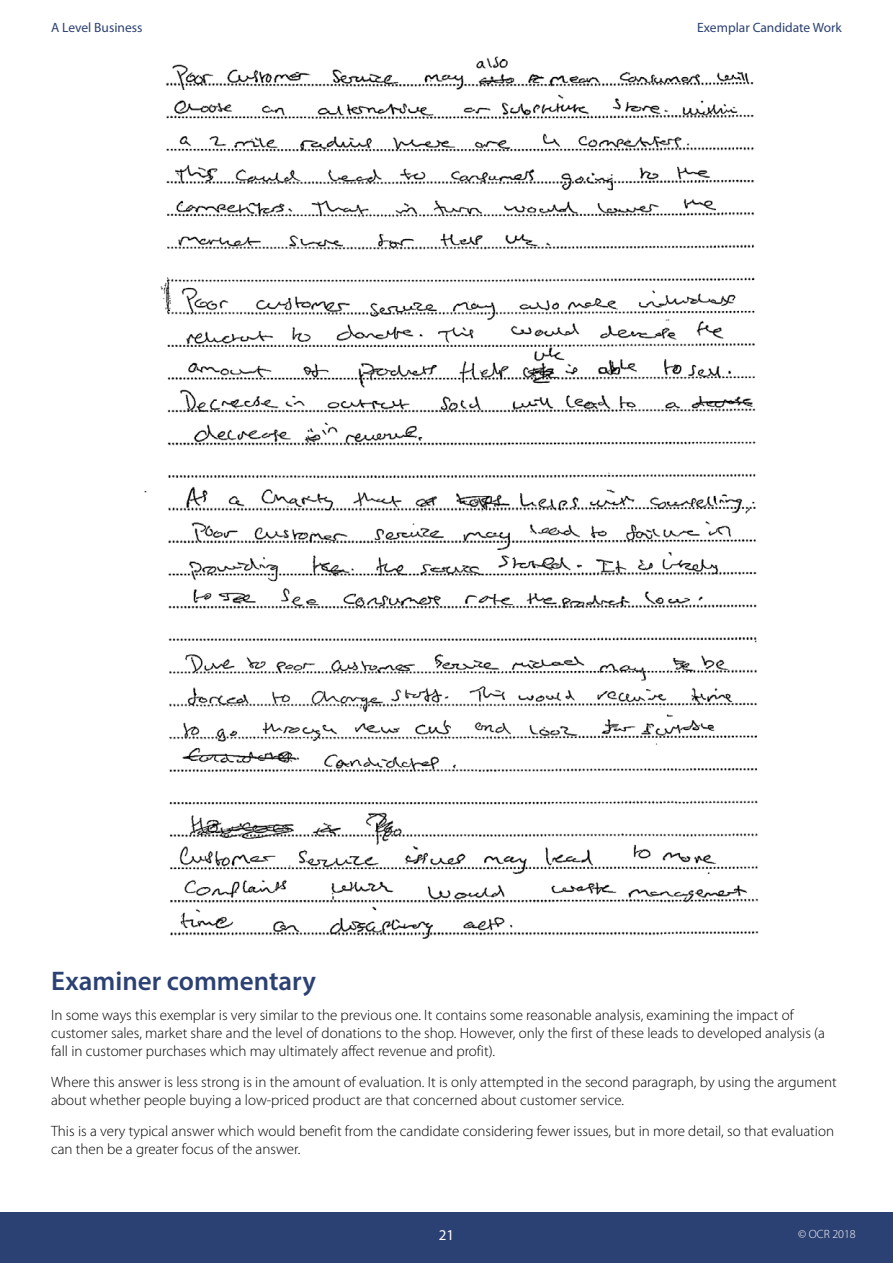
<style>
.page{position:relative;width:893px;height:1263px;background:#fff}
.page>*{position:absolute;margin:0;border:0;box-sizing:border-box;transform-origin:0 0}
.Subheading{font:600 27px "Myriad Pro";color:#2c4173}
.Body{font:300 15px/18px "Myriad Pro";color:#000}
.t1{font:15px "Myriad Pro";color:#fff}
.t2{font:13.5px "Myriad Pro";color:#2c4173}
.t3{font:300 12px "Myriad Pro";color:#fff}
</style>
<div class="page">
<div style="left:0;top:1212px;width:893px;height:51px;background:#2c4173"></div>
<img style="left:144px;top:56px;width:615px;height:883px">
<p class="t2" style="left:51px;top:19px;width:93px">A Level Business</p>
<p class="t2" style="left:697px;top:19px;width:146px">Exemplar Candidate Work</p>
<h3 class="Subheading" style="left:51px;top:963px;width:266px">Examiner commentary</h3>
<h3 class="Body" style="left:51px;top:1007px;width:775px">In some ways this exemplar is very similar to the previous one. It contains some reasonable analysis, examining the impact of customer sales, market share and the level of donations to the shop. However, only the first of these leads to developed analysis (a fall in customer purchases which may ultimately affect revenue and profit).</h3>
<h3 class="Body" style="left:51px;top:1073px;width:787px">Where this answer is less strong is in the amount of evaluation. It is only attempted in the second paragraph, by using the argument about whether people buying a low-priced product are that concerned about customer service.</h3>
<h3 class="Body" style="left:51px;top:1122px;width:785px">This is a very typical answer which would benefit from the candidate considering fewer issues, but in more detail, so that evaluation can then be a greater focus of the answer.</h3>
<p class="t1" style="left:439px;top:1226px;width:17px">21</p>
<p class="t3" style="left:798px;top:1228px;width:59px">© OCR 2018</p>
</div>
